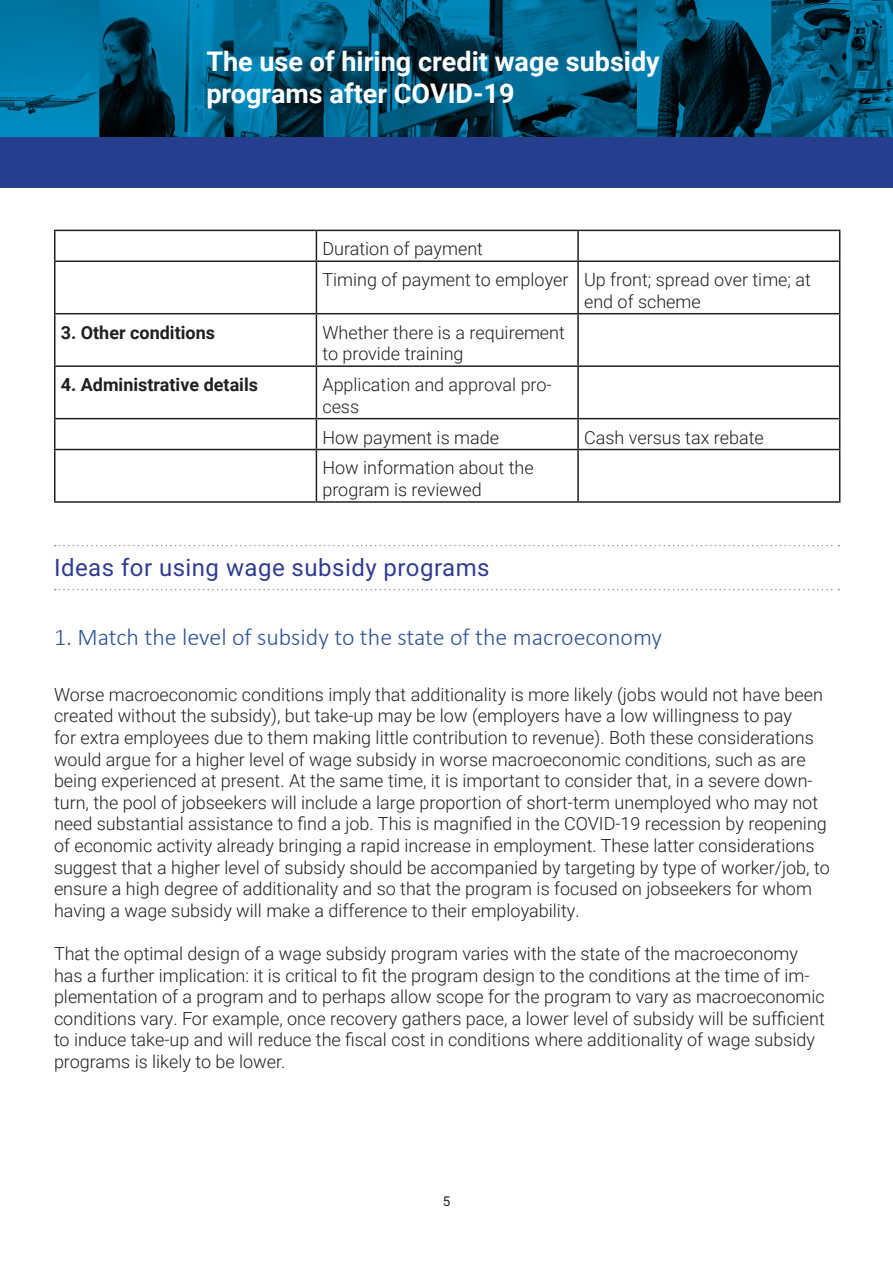
<style>
.page{position:relative;width:893px;height:1263px;background:#fff}
.page>*{position:absolute;margin:0;border:0;box-sizing:border-box;transform-origin:0 0}
.t1{font:700 27px/32.4px "Roboto";color:#fff}
.Heading_1{font:300 24px "Calibri";color:#2f5496}
.Head_1{font:24px "Roboto";letter-spacing:.02em;color:#303c92}
.Body_Paragraph{font:300 18px/21.6px "Roboto";color:#231f20}
.Body_Paragraph-2{font:700 18px "Roboto";color:#231f20}
.t2{font:13.5px "Roboto";color:#231f20}
</style>
<div class="page">
<div style="left:0;top:134px;width:893px;height:54px;background:#253f8e"></div>
<img style="left:0;top:0;width:893px;height:136px">
<svg style="left:55px;top:545px;width:784px;height:1px"></svg>
<svg style="left:55px;top:589px;width:784px;height:1px"></svg>
<hr style="left:54px;top:230px;width:262px;height:1px;background:#231f20">
<hr style="left:54px;top:231px;width:2px;height:29px;background:#231f20">
<hr style="left:316px;top:230px;width:262px;height:1px;background:#231f20">
<svg style="left:316px;top:231px;width:1px;height:29px"></svg>
<hr style="left:578px;top:230px;width:262px;height:1px;background:#231f20">
<hr style="left:577px;top:231px;width:2px;height:29px;background:#231f20">
<svg style="left:839px;top:231px;width:1px;height:29px"></svg>
<hr style="left:54px;top:260px;width:262px;height:2px;background:#231f20">
<hr style="left:54px;top:262px;width:2px;height:51px;background:#231f20">
<hr style="left:316px;top:260px;width:262px;height:2px;background:#231f20">
<hr style="left:316px;top:262px;width:1px;height:51px;background:#231f20">
<hr style="left:578px;top:260px;width:262px;height:2px;background:#231f20">
<hr style="left:577px;top:262px;width:2px;height:51px;background:#231f20">
<hr style="left:839px;top:262px;width:1px;height:51px;background:#231f20">
<hr style="left:54px;top:313px;width:262px;height:1px;background:#231f20">
<hr style="left:54px;top:314px;width:2px;height:51px;background:#231f20">
<hr style="left:316px;top:313px;width:262px;height:1px;background:#231f20">
<hr style="left:316px;top:314px;width:1px;height:51px;background:#231f20">
<hr style="left:578px;top:313px;width:262px;height:1px;background:#231f20">
<hr style="left:577px;top:314px;width:2px;height:51px;background:#231f20">
<hr style="left:839px;top:314px;width:1px;height:51px;background:#231f20">
<hr style="left:54px;top:365px;width:262px;height:2px;background:#231f20">
<hr style="left:54px;top:367px;width:2px;height:51px;background:#231f20">
<hr style="left:316px;top:365px;width:262px;height:2px;background:#231f20">
<hr style="left:316px;top:367px;width:1px;height:51px;background:#231f20">
<hr style="left:578px;top:365px;width:262px;height:2px;background:#231f20">
<hr style="left:577px;top:367px;width:2px;height:51px;background:#231f20">
<hr style="left:839px;top:367px;width:1px;height:51px;background:#231f20">
<hr style="left:54px;top:418px;width:262px;height:1px;background:#231f20">
<hr style="left:54px;top:419px;width:2px;height:30px;background:#231f20">
<hr style="left:316px;top:418px;width:262px;height:1px;background:#231f20">
<hr style="left:316px;top:419px;width:1px;height:30px;background:#231f20">
<hr style="left:578px;top:418px;width:262px;height:1px;background:#231f20">
<hr style="left:577px;top:419px;width:2px;height:30px;background:#231f20">
<hr style="left:839px;top:419px;width:1px;height:30px;background:#231f20">
<hr style="left:54px;top:449px;width:262px;height:1px;background:#231f20">
<hr style="left:54px;top:450px;width:2px;height:51px;background:#231f20">
<hr style="left:316px;top:449px;width:262px;height:1px;background:#231f20">
<hr style="left:316px;top:450px;width:1px;height:51px;background:#231f20">
<hr style="left:578px;top:449px;width:262px;height:1px;background:#231f20">
<hr style="left:577px;top:450px;width:2px;height:51px;background:#231f20">
<hr style="left:839px;top:450px;width:1px;height:51px;background:#231f20">
<hr style="left:54px;top:501px;width:262px;height:2px;background:#231f20">
<hr style="left:316px;top:501px;width:262px;height:2px;background:#231f20">
<hr style="left:578px;top:501px;width:262px;height:2px;background:#231f20">
<h1 class="t1" style="left:206px;top:44px;width:455px">The use of hiring credit wage subsidy programs after COVID-19</h1>
<p class="Body_Paragraph" style="left:322px;top:237px;width:162px">Duration of payment</p>
<p class="Body_Paragraph" style="left:322px;top:268px;width:248px">Timing of payment to employer</p>
<p class="Body_Paragraph" style="left:584px;top:268px;width:228px">Up front; spread over time; at end of scheme</p>
<p class="Body_Paragraph-2" style="left:61px;top:320px;width:156px">3. Other conditions</p>
<p class="Body_Paragraph" style="left:322px;top:321px;width:244px">Whether there is a requirement to provide training</p>
<p class="Body_Paragraph-2" style="left:61px;top:372px;width:199px">4. Administrative details</p>
<p class="Body_Paragraph" style="left:322px;top:373px;width:231px">Application and approval pro&shy;cess</p>
<p class="Body_Paragraph" style="left:322px;top:426px;width:178px">How payment is made</p>
<p class="Body_Paragraph" style="left:584px;top:426px;width:181px">Cash versus tax rebate</p>
<p class="Body_Paragraph" style="left:322px;top:456px;width:213px">How information about the program is reviewed</p>
<p class="Head_1" style="left:54px;top:551px;width:437px">Ideas for using wage subsidy programs</p>
<p class="Heading_1" style="left:54px;top:623px;width:610px">1. Match the level of subsidy to the state of the macroeconomy</p>
<p class="Body_Paragraph" style="left:54px;top:683px;width:777px">Worse macroeconomic conditions imply that additionality is more likely (jobs would not have been created without the subsidy), but take-up may be low (employers have a low willingness to pay<br>for extra employees due to them making little contribution to revenue). Both these considerations would argue for a higher level of wage subsidy in worse macroeconomic conditions, such as are being experienced at present. At the same time, it is important to consider that, in a severe down&shy;turn, the pool of jobseekers will include a large proportion of short-term unemployed who may not need substantial assistance to find a job. This is magnified in the COVID-19 recession by reopening of economic activity already bringing a rapid increase in employment. These latter considerations suggest that a higher level of subsidy should be accompanied by targeting by type of worker/job, to ensure a high degree of additionality and so that the program is focused on jobseekers for whom having a wage subsidy will make a difference to their employability.</p>
<p class="Body_Paragraph" style="left:54px;top:942px;width:772px">That the optimal design of a wage subsidy program varies with the state of the macroeconomy has a further implication: it is critical to fit the program design to the conditions at the time of im&shy;plementation of a program and to perhaps allow scope for the program to vary as macroeconomic conditions vary. For example, once recovery gathers pace, a lower level of subsidy will be sufficient to induce take-up and will reduce the fiscal cost in conditions where additionality of wage subsidy programs is likely to be lower.</p>
<p class="t2" style="left:443px;top:1192px;width:9px">5</p>
</div>
